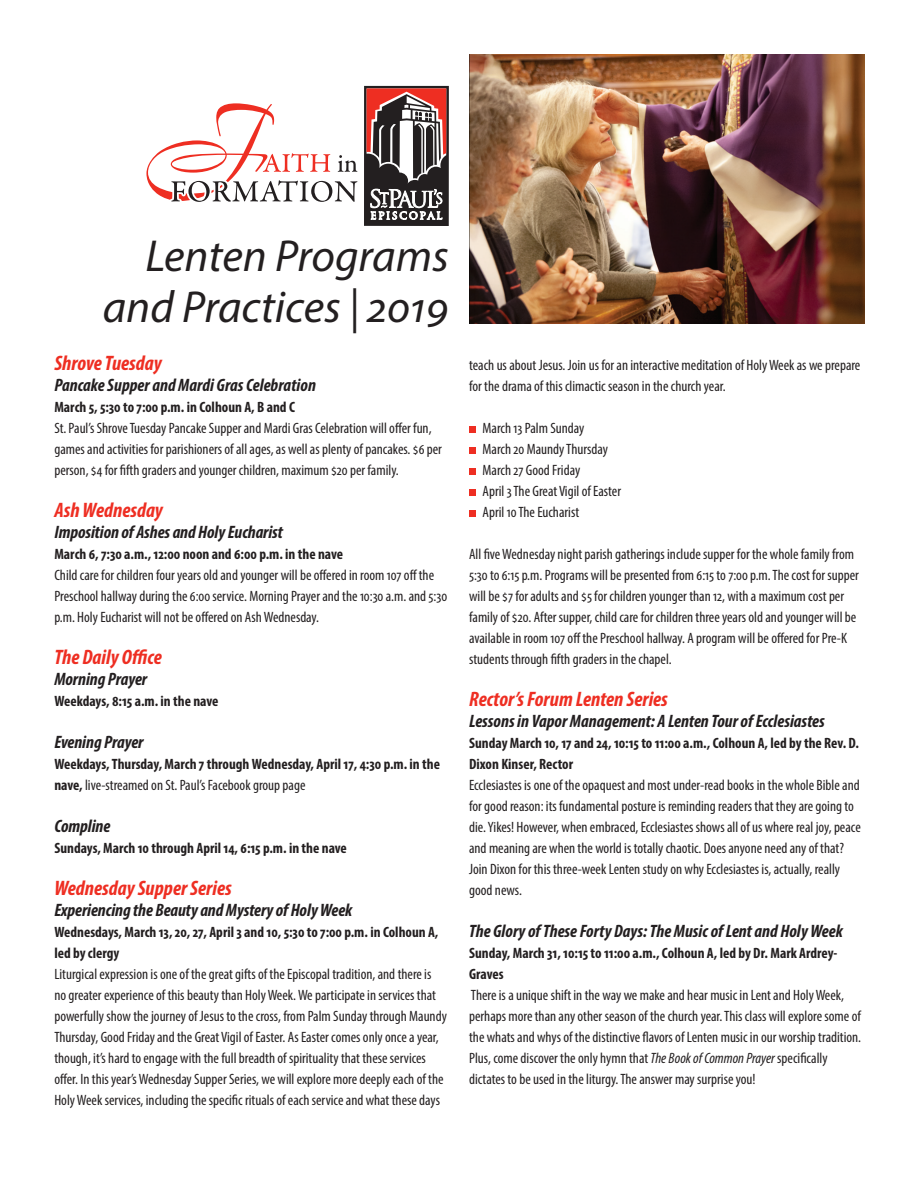
<style>
.page{position:relative;width:918px;height:1188px;background:#fff}
.page>*{position:absolute;margin:0;border:0;box-sizing:border-box;transform-origin:0 0}
.t1{font:italic 45px/51.8px "Myriad Pro";color:#231f20;text-align:right}
.t2{font:italic 700 condensed 21px "Myriad Pro";color:#ee2e22}
.t3{font:italic 700 condensed 18px "Myriad Pro";letter-spacing:-.005em;color:#231f20}
.t4{font:condensed 15px/21px "Myriad Pro";color:#231f20}
.t5{font:700 condensed 15px/21px "Myriad Pro";color:#231f20}
.s1{font-weight:400}
.s2{font-style:italic}
</style>
<div class="page">
<div style="left:469px;top:489px;width:7px;height:7px;background:#ee2e22"></div>
<div style="left:469px;top:447px;width:7px;height:7px;background:#ee2e22"></div>
<div style="left:469px;top:511px;width:7px;height:6px;background:#ee2e22"></div>
<div style="left:469px;top:468px;width:7px;height:7px;background:#ee2e22"></div>
<div style="left:469px;top:426px;width:7px;height:7px;background:#ee2e22"></div>
<img style="left:469px;top:54px;width:395px;height:270px">
<svg style="left:364px;top:86px;width:85px;height:140px"></svg>
<svg style="left:367px;top:88px;width:79px;height:134px"></svg>
<svg style="left:146px;top:103px;width:212px;height:99px"></svg>
<h1 class="t1" style="left:103px;top:229px;width:348px">Lenten Programs and Practices | 2019</h1>
<h2 class="t2" style="left:54px;top:350px;width:109px">Shrove Tuesday</h2>
<p class="t3" style="left:54px;top:374px;width:263px">Pancake Supper and Mardi Gras Celebration</p>
<p class="t5" style="left:54px;top:396px;width:242px">March 5, 5:30 to 7:00 p.m. in Colhoun A, B and C</p>
<p class="t4" style="left:54px;top:417px;width:389px">St. Paul’s Shrove Tuesday Pancake Supper and Mardi Gras Celebration will offer fun, games and activities for parishioners of all ages, as well as plenty of pancakes. $6 per person, $4 for fifth graders and younger children, maximum $20 per family.</p>
<h2 class="t2" style="left:54px;top:497px;width:110px">Ash Wednesday</h2>
<p class="t3" style="left:54px;top:521px;width:230px">Imposition of Ashes and Holy Eucharist</p>
<p class="t5" style="left:54px;top:543px;width:290px">March 6, 7:30 a.m., 12:00 noon and 6:00 p.m. in the nave</p>
<p class="t4" style="left:54px;top:564px;width:394px">Child care for children four years old and younger will be offered in room 107 off the<br>Preschool hallway during the 6:00 service. Morning Prayer and the 10:30 a.m. and 5:30 p.m. Holy Eucharist will not be offered on Ash Wednesday.</p>
<h2 class="t2" style="left:54px;top:644px;width:109px">The Daily Office</h2>
<p class="t3" style="left:54px;top:668px;width:94px">Morning Prayer</p>
<p class="t5" style="left:54px;top:690px;width:166px">Weekdays, 8:15 a.m. in the nave</p>
<p class="t3" style="left:54px;top:731px;width:91px">Evening Prayer</p>
<p class="t5" style="left:54px;top:753px;width:387px">Weekdays, Thursday, March 7 through Wednesday, April 17, 4:30 p.m. in the nave, <span class="s1">live-streamed on St. Paul’s Facebook group page</span></p>
<p class="t3" style="left:54px;top:815px;width:57px">Compline</p>
<p class="t5" style="left:54px;top:837px;width:294px">Sundays, March 10 through April 14, 6:15 p.m. in the nave</p>
<h2 class="t2" style="left:54px;top:875px;width:179px">Wednesday Supper Series</h2>
<p class="t3" style="left:54px;top:899px;width:300px">Experiencing the Beauty and Mystery of Holy Week</p>
<p class="t5" style="left:54px;top:921px;width:386px">Wednesdays, March 13, 20, 27, April 3 and 10, 5:30 to 7:00 p.m. in Colhoun A, led by clergy</p>
<p class="t4" style="left:54px;top:963px;width:394px">Liturgical expression is one of the great gifts of the Episcopal tradition, and there is no greater experience of this beauty than Holy Week. We participate in services that powerfully show the journey of Jesus to the cross, from Palm Sunday through Maundy Thursday, Good Friday and the Great Vigil of Easter. As Easter comes only once a year, though, it’s hard to engage with the full breadth of spirituality that these services offer. In this year’s Wednesday Supper Series, we will explore more deeply each of the Holy Week services, including the specific rituals of each service and what these days</p>
<p class="t4" style="left:469px;top:354px;width:393px">teach us about Jesus. Join us for an interactive meditation of Holy Week as we prepare for the drama of this climactic season in the church year.</p>
<p class="t4" style="left:483px;top:417px;width:140px">March 13 Palm Sunday<br>March 20 Maundy Thursday<br>March 27 Good Friday<br>April 3 The Great Vigil of Easter<br>April 10 The Eucharist</p>
<p class="t4" style="left:469px;top:543px;width:391px">All five Wednesday night parish gatherings include supper for the whole family from 5:30 to 6:15 p.m. Programs will be presented from 6:15 to 7:00 p.m. The cost for supper will be $7 for adults and $5 for children younger than 12, with a maximum cost per family of $20. After supper, child care for children three years old and younger will be available in room 107 off the Preschool hallway. A program will be offered for Pre-K students through fifth graders in the chapel.</p>
<h2 class="t2" style="left:469px;top:686px;width:200px">Rector’s Forum Lenten Series</h2>
<p class="t3" style="left:469px;top:710px;width:357px">Lessons in Vapor Management: A Lenten Tour of Ecclesiastes</p>
<p class="t5" style="left:469px;top:732px;width:391px">Sunday March 10, 17 and 24, 10:15 to 11:00 a.m., Colhoun A, led by the Rev. D.<br>Dixon Kinser, Rector</p>
<p class="t4" style="left:469px;top:774px;width:393px">Ecclesiastes is one of the opaquest and most under-read books in the whole Bible and for good reason: its fundamental posture is reminding readers that they are going to die. Yikes! However, when embraced, Ecclesiastes shows all of us where real joy, peace and meaning are when the world is totally chaotic. Does anyone need any of that?<br>Join Dixon for this three-week Lenten study on why Ecclesiastes is, actually, really good news.</p>
<p class="t3" style="left:469px;top:920px;width:375px">The Glory of These Forty Days: The Music of Lent and Holy Week</p>
<p class="t5" style="left:469px;top:942px;width:370px">Sunday, March 31, 10:15 to 11:00 a.m., Colhoun A, led by Dr. Mark Ardrey-<br>Graves</p>
<p class="t4" style="left:469px;top:984px;width:394px">There is a unique shift in the way we make and hear music in Lent and Holy Week, perhaps more than any other season of the church year. This class will explore some of the whats and whys of the distinctive flavors of Lenten music in our worship tradition.<br>Plus, come discover the only hymn that <span class="s2">The Book of Common Prayer</span> specifically dictates to be used in the liturgy. The answer may surprise you!</p>
</div>
